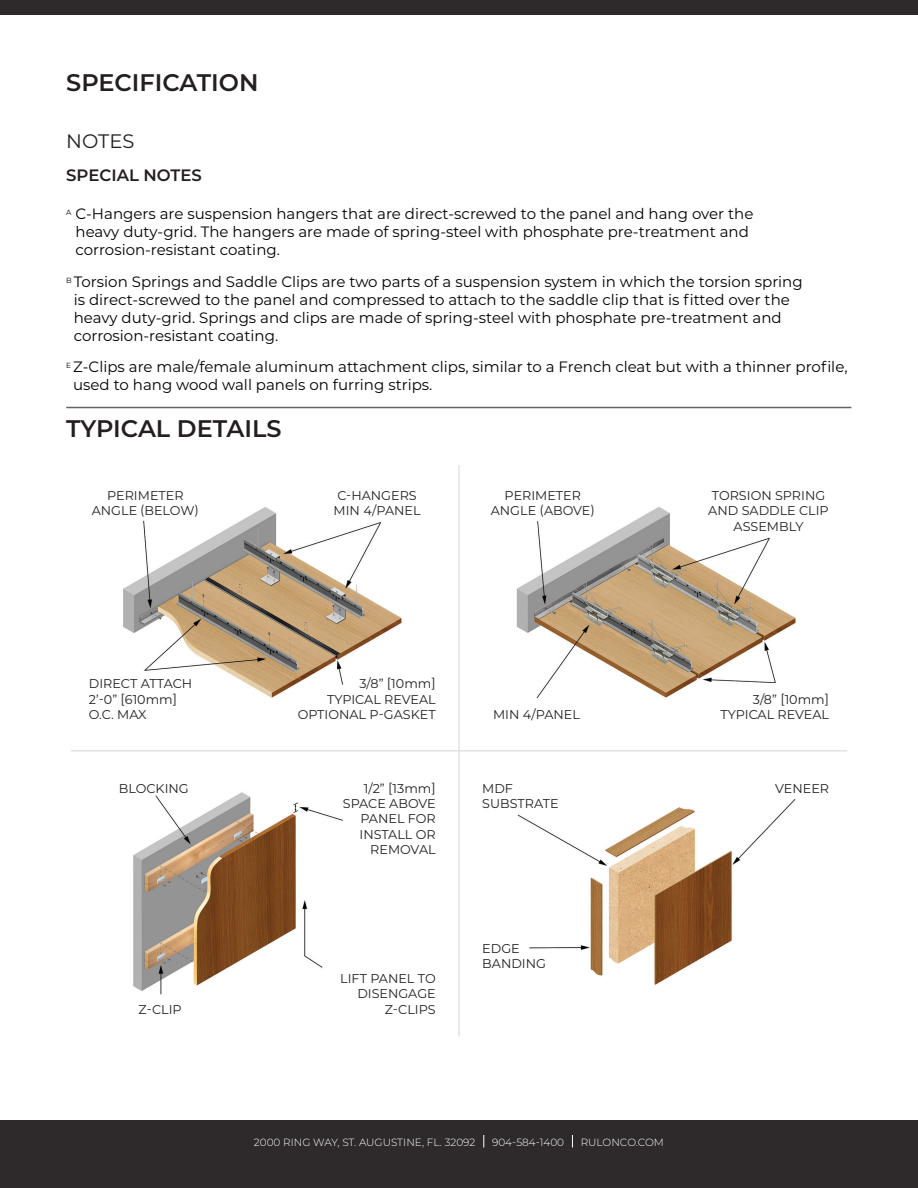
<style>
.page{position:relative;width:918px;height:1188px;background:#fff}
.page>*{position:absolute;margin:0;border:0;box-sizing:border-box;transform-origin:0 0}
.HEADER_0{font:600 24px "Montserrat";color:#231f20}
.HEADER_1{font:19.5px "Montserrat";color:#231f20}
.HEADER_2{font:600 16.5px "Montserrat";color:#231f20}
.SPECIAL_NOTES{font:15px/18px "Montserrat";color:#000}
.DETAIL_BLOCK_RIGHT{font:12.75px/15.3px "Montserrat";color:#231f20;text-align:right}
.DETAIL_BLOCK_CENTER{font:12.75px/15.3px "Montserrat";color:#231f20;text-align:center}
.DETAIL_BLOCK_LEFT{font:12.75px/15.3px "Montserrat";color:#231f20}
.t1{font:300 10.5px "Montserrat";color:#fff}
</style>
<div class="page">
<div style="left:0;top:0;width:918px;height:15px;background:#2e2a2b"></div>
<div style="left:0;top:1120px;width:918px;height:68px;background:#2e2a2b"></div>
<svg style="left:483px;top:1135px;width:1px;height:12px"></svg>
<svg style="left:572px;top:1135px;width:1px;height:12px"></svg>
<hr style="left:66px;top:407px;width:785px;height:1px;background:#636366">
<hr style="left:458px;top:465px;width:2px;height:571px;background:#e2e2e1">
<hr style="left:71px;top:750px;width:776px;height:2px;background:#e2e2e1">
<img style="left:123px;top:507px;width:279px;height:191px">
<img style="left:516px;top:507px;width:280px;height:192px">
<img style="left:133px;top:792px;width:210px;height:203px">
<img style="left:517px;top:799px;width:279px;height:186px">
<p class="HEADER_0" style="left:66px;top:65px;width:194px">SPECIFICATION</p>
<p class="HEADER_1" style="left:66px;top:127px;width:70px">NOTES</p>
<p class="HEADER_2" style="left:66px;top:163px;width:137px">SPECIAL NOTES</p>
<p class="SPECIAL_NOTES" style="left:76px;top:204px;width:679px;text-indent:-9px"><sup>A</sup> C-Hangers are suspension hangers that are direct-screwed to the panel and hang over the heavy duty-grid. The hangers are made of spring-steel with phosphate pre-treatment and corrosion-resistant coating.</p>
<p class="SPECIAL_NOTES" style="left:74px;top:272px;width:731px;text-indent:-8px"><sup>B</sup> Torsion Springs and Saddle Clips are two parts of a suspension system in which the torsion spring is direct-screwed to the panel and compressed to attach to the saddle clip that is fitted over the heavy duty-grid. Springs and clips are made of spring-steel with phosphate pre-treatment and corrosion-resistant coating.</p>
<p class="SPECIAL_NOTES" style="left:73px;top:357px;width:776px;text-indent:-7px"><sup>E</sup> Z-Clips are male/female aluminum attachment clips, similar to a French cleat but with a thinner profile, used to hang wood wall panels on furring strips.</p>
<p class="HEADER_0" style="left:66px;top:411px;width:217px">TYPICAL DETAILS</p>
<p class="DETAIL_BLOCK_CENTER" style="left:107px;top:488px;width:78px">PERIMETER</p>
<p class="DETAIL_BLOCK_CENTER" style="left:92px;top:503px;width:109px">ANGLE (BELOW)</p>
<p class="DETAIL_BLOCK_CENTER" style="left:337px;top:488px;width:81px">C-HANGERS</p>
<p class="DETAIL_BLOCK_CENTER" style="left:334px;top:503px;width:88px">MIN 4/PANEL</p>
<p class="DETAIL_BLOCK_CENTER" style="left:505px;top:488px;width:78px">PERIMETER</p>
<p class="DETAIL_BLOCK_CENTER" style="left:491px;top:503px;width:106px">ANGLE (ABOVE)</p>
<p class="DETAIL_BLOCK_CENTER" style="left:708px;top:488px;width:122px">TORSION SPRING<br>AND SADDLE CLIP<br>ASSEMBLY</p>
<p class="DETAIL_BLOCK_LEFT" style="left:89px;top:676px;width:105px">DIRECT ATTACH</p>
<p class="DETAIL_BLOCK_LEFT" style="left:89px;top:691px;width:90px">2’-0” [610mm]</p>
<p class="DETAIL_BLOCK_LEFT" style="left:89px;top:706px;width:59px">O.C. MAX</p>
<p class="DETAIL_BLOCK_CENTER" style="left:119px;top:780px;width:71px">BLOCKING</p>
<p class="DETAIL_BLOCK_CENTER" style="left:139px;top:1001px;width:45px">Z-CLIP</p>
<p class="DETAIL_BLOCK_RIGHT" style="left:359px;top:676px;width:78px">3/8” [10mm]</p>
<p class="DETAIL_BLOCK_RIGHT" style="left:327px;top:691px;width:110px">TYPICAL REVEAL</p>
<p class="DETAIL_BLOCK_RIGHT" style="left:298px;top:706px;width:139px">OPTIONAL P-GASKET</p>
<p class="DETAIL_BLOCK_RIGHT" style="left:343px;top:780px;width:94px">1/2” [13mm]<br>SPACE ABOVE<br>PANEL FOR<br>INSTALL OR<br>REMOVAL</p>
<p class="DETAIL_BLOCK_RIGHT" style="left:340px;top:971px;width:97px">LIFT PANEL TO<br>DISENGAGE</p>
<p class="DETAIL_BLOCK_RIGHT" style="left:385px;top:1001px;width:52px">Z-CLIPS</p>
<p class="DETAIL_BLOCK_CENTER" style="left:493px;top:706px;width:88px">MIN 4/PANEL</p>
<p class="DETAIL_BLOCK_RIGHT" style="left:753px;top:691px;width:78px">3/8” [10mm]</p>
<p class="DETAIL_BLOCK_RIGHT" style="left:721px;top:706px;width:110px">TYPICAL REVEAL</p>
<p class="DETAIL_BLOCK_LEFT" style="left:482px;top:780px;width:78px">MDF<br>SUBSTRATE</p>
<p class="DETAIL_BLOCK_RIGHT" style="left:775px;top:780px;width:55px">VENEER</p>
<p class="DETAIL_BLOCK_LEFT" style="left:482px;top:940px;width:39px">EDGE</p>
<p class="DETAIL_BLOCK_LEFT" style="left:482px;top:955px;width:65px">BANDING</p>
<p class="t1" style="left:254px;top:1135px;width:223px">2000 RING WAY, ST. AUGUSTINE, FL. 32092</p>
<p class="t1" style="left:492px;top:1135px;width:74px">904-584-1400</p>
<p class="t1" style="left:581px;top:1135px;width:85px">RULONCO.COM</p>
</div>
